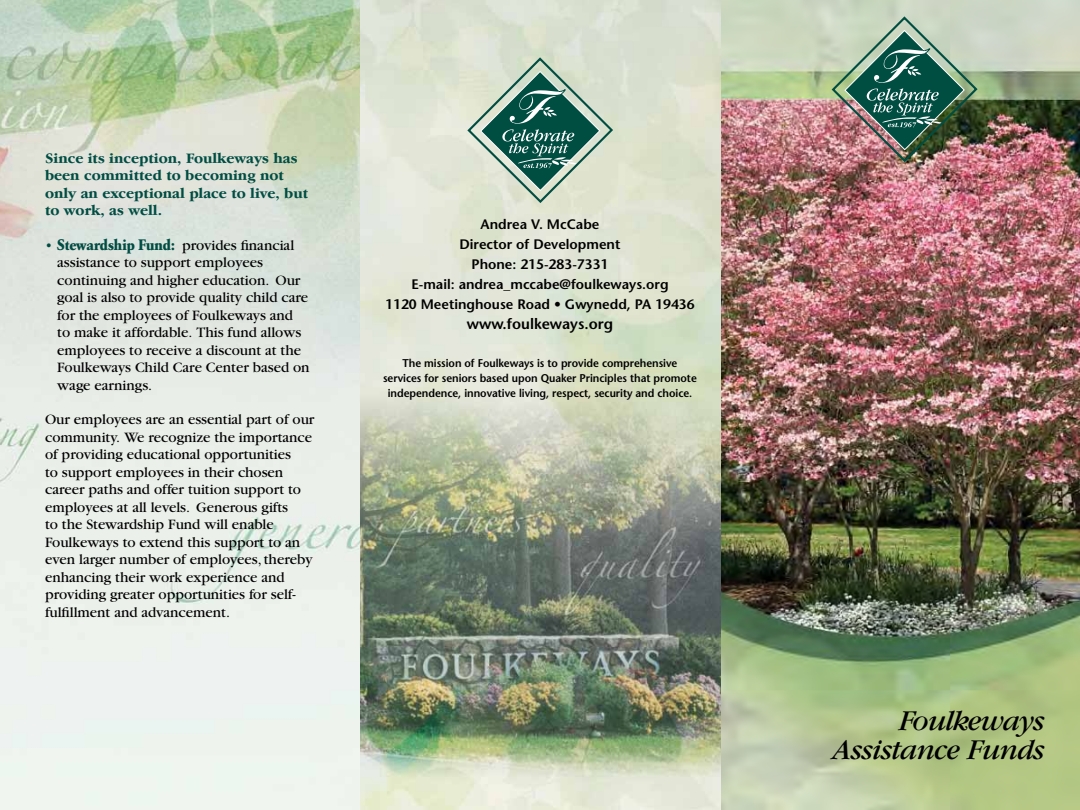
<style>
.page{position:relative;width:1080px;height:810px;background:#fff}
.page>*{position:absolute;margin:0;border:0;box-sizing:border-box;transform-origin:0 0}
.t1{font:italic 30px/28.8px "Garamond";letter-spacing:-.025em;color:#000;text-align:right}
.t2{font:15px/17.5px "Garamond";color:#000}
.t3{font:700 15px/17.5px "Garamond IT Cby BT";color:#004d43}
.t4{font:600 15px "Stone Sans";color:#000}
.t5{font:600 13.75px/20px "Stone Sans";color:#000;text-align:center}
.t6{font:600 11.25px/15px "Stone Sans";letter-spacing:-.005em;color:#000;text-align:center;scale:.95 1}
.s1{font-weight:900;color:#004d43}
.s2{font-family:"Garamond BE";font-weight:700;color:#004d43}
</style>
<div class="page">
<img style="left:0;top:0;width:721px;height:810px">
<svg style="left:466px;top:56px;width:149px;height:149px;background:#9bb6a7"></svg>
<img style="left:721px;top:0;width:359px;height:810px">
<img style="left:830px;top:15px;width:149px;height:149px">
<p class="t3" style="left:45px;top:149px;width:265px">Since its inception, Foulkeways has been committed to becoming not only an exceptional place to live, but to work, as well.</p>
<p class="t2" style="left:57px;top:236px;width:254px;text-indent:-12px"><span class="s1">•</span> <span class="s2">Stewardship Fund:</span> provides financial assistance to support employees continuing and higher education. Our goal is also to provide quality child care for the employees of Foulkeways and to make it affordable. This fund allows employees to receive a discount at the Foulkeways Child Care Center based on wage earnings.</p>
<p class="t2" style="left:45px;top:411px;width:271px">Our employees are an essential part of our community. We recognize the importance of providing educational opportunities<br>to support employees in their chosen career paths and offer tuition support to employees at all levels. Generous gifts<br>to the Stewardship Fund will enable Foulkeways to extend this support to an even larger number of employees, thereby enhancing their work experience and providing greater opportunities for self&shy;fulfillment and advancement.</p>
<p class="t5" style="left:385px;top:214px;width:311px">-Andrea V. McCabe<br>Director of Development<br>Phone: 215-283-7331<br>E-mail: andrea_mccabe@foulkeways.org<br>1120 Meetinghouse Road • Gwynedd, PA 19436</p>
<p class="t4" style="left:467px;top:314px;width:152px">www.foulkeways.org-</p>
<p class="t6" style="left:383px;top:356px;width:332px">The mission of Foulkeways is to provide comprehensive services for seniors based upon Quaker Principles that promote independence, innovative living, respect, security and choice.</p>
<h1 class="t1" style="left:833px;top:707px;width:214px">Foulkeways<br>Assistance Funds</h1>
</div>
